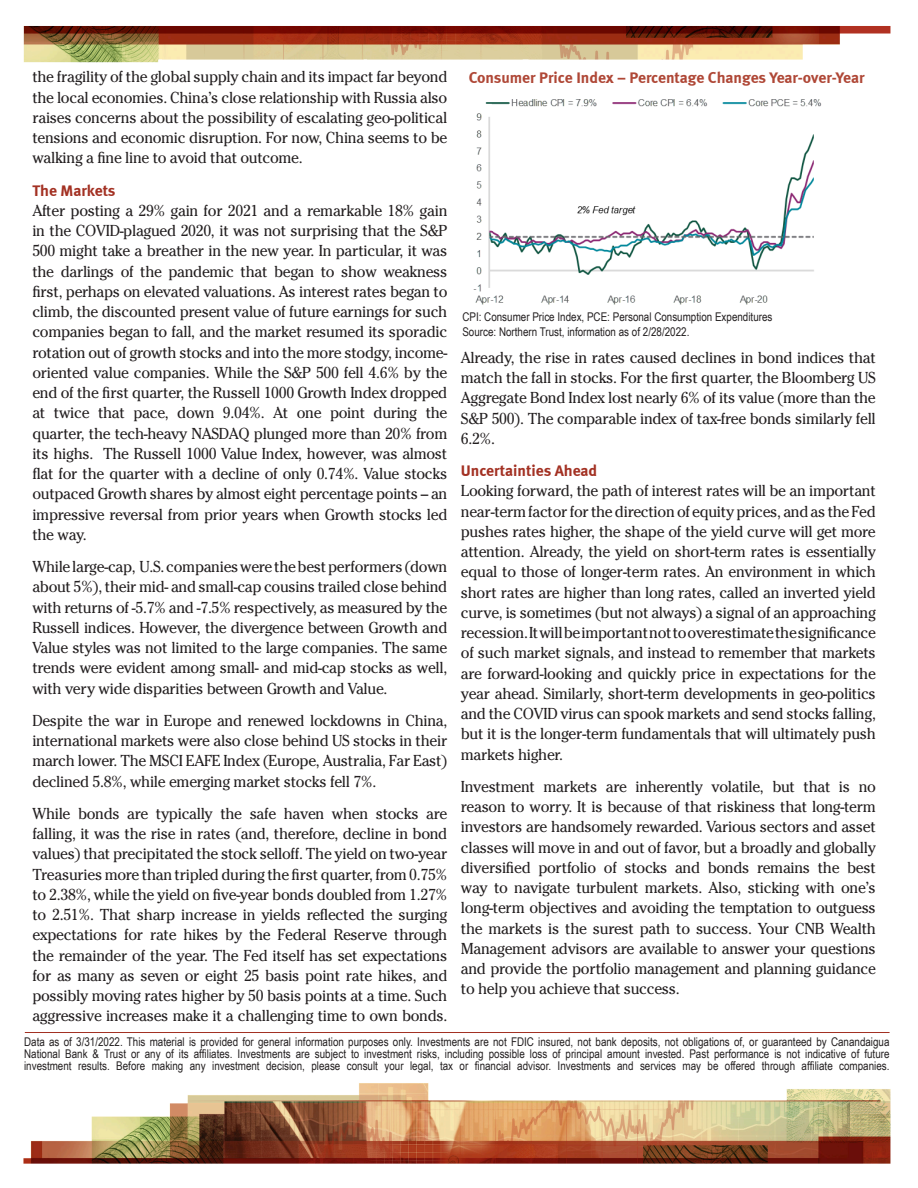
<style>
.page{position:relative;width:918px;height:1188px;background:#fff}
.page>*{position:absolute;margin:0;border:0;box-sizing:border-box;transform-origin:0 0}
.t1{font:15.75px/20.2px "Cheltenham Std";letter-spacing:-.02em;color:#231f20;text-align:justify;scale:.96 1}
.t2{font:15.75px "Meta Bold LF";letter-spacing:-.005em;color:#af4736}
.t3{font:15.75px "Meta Bold LF";color:#a33123}
.t4{font:12px/12px "Arial Narrow";color:#231f20;text-align:justify}
</style>
<div class="page">
<img style="left:23px;top:26px;width:868px;height:37px">
<img style="left:23px;top:1083px;width:868px;height:81px">
<hr style="left:25px;top:1032px;width:865px;height:1px;background:#a33123">
<img style="left:473px;top:99px;width:349px;height:206px">
<p class="t1" style="left:32px;top:67px;width:434px">the fragility of the global supply chain and its impact far beyond the local economies. China’s close relationship with Russia also raises concerns about the possibility of escalating geo-political tensions and economic disruption. For now, China seems to be walking a fine line to avoid that outcome.</p>
<p class="t3" style="left:32px;top:181px;width:85px">The Markets</p>
<p class="t1" style="left:32px;top:200px;width:434px">After posting a 29% gain for 2021 and a remarkable 18% gain in the COVID-plagued 2020, it was not surprising that the S&amp;P 500 might take a breather in the new year. In particular, it was the darlings of the pandemic that began to show weakness first, perhaps on elevated valuations. As interest rates began to climb, the discounted present value of future earnings for such companies began to fall, and the market resumed its sporadic rotation out of growth stocks and into the more stodgy, income&shy;oriented value companies. While the S&amp;P 500 fell 4.6% by the end of the first quarter, the Russell 1000 Growth Index dropped at twice that pace, down 9.04%. At one point during the quarter, the tech-heavy NASDAQ plunged more than 20% from its highs. The Russell 1000 Value Index, however, was almost flat for the quarter with a decline of only 0.74%. Value stocks outpaced Growth shares by almost eight percentage points – an impressive reversal from prior years when Growth stocks led the way.</p>
<p class="t1" style="left:32px;top:557px;width:434px">While large-cap, U.S. companies were the best performers (down about 5%), their mid- and small-cap cousins trailed close behind with returns of -5.7% and -7.5% respectively, as measured by the Russell indices. However, the divergence between Growth and Value styles was not limited to the large companies. The same trends were evident among small- and mid-cap stocks as well, with very wide disparities between Growth and Value.</p>
<p class="t1" style="left:32px;top:710px;width:434px">Despite the war in Europe and renewed lockdowns in China, international markets were also close behind US stocks in their march lower. The MSCI EAFE Index (Europe, Australia, Far East) declined 5.8%, while emerging market stocks fell 7%.</p>
<p class="t1" style="left:32px;top:803px;width:434px">While bonds are typically the safe haven when stocks are falling, it was the rise in rates (and, therefore, decline in bond values) that precipitated the stock selloff. The yield on two-year Treasuries more than tripled during the first quarter, from 0.75% to 2.38%, while the yield on five-year bonds doubled from 1.27% to 2.51%. That sharp increase in yields reflected the surging expectations for rate hikes by the Federal Reserve through the remainder of the year. The Fed itself has set expectations for as many as seven or eight 25 basis point rate hikes, and possibly moving rates higher by 50 basis points at a time. Such aggressive increases make it a challenging time to own bonds.</p>
<p class="t2" style="left:469px;top:68px;width:397px">Consumer Price Index – Percentage Changes Year-over-Year</p>
<p class="t4" style="left:462px;top:311px;width:312px">CPI: Consumer Price Index, PCE: Personal Consumption Expenditures</p>
<p class="t4" style="left:462px;top:325px;width:229px">Source: Northern Trust, information as of 2/28/2022.</p>
<p class="t1" style="left:461px;top:347px;width:434px">Already, the rise in rates caused declines in bond indices that match the fall in stocks. For the first quarter, the Bloomberg US Aggregate Bond Index lost nearly 6% of its value (more than the S&amp;P 500). The comparable index of tax-free bonds similarly fell 6.2%.</p>
<p class="t3" style="left:461px;top:461px;width:138px">Uncertainties Ahead</p>
<p class="t1" style="left:461px;top:481px;width:434px">Looking forward, the path of interest rates will be an important near-term factor for the direction of equity prices, and as the Fed pushes rates higher, the shape of the yield curve will get more attention. Already, the yield on short-term rates is essentially equal to those of longer-term rates. An environment in which short rates are higher than long rates, called an inverted yield curve, is sometimes (but not always) a signal of an approaching recession. It will be important not to overestimate the significance of such market signals, and instead to remember that markets are forward-looking and quickly price in expectations for the year ahead. Similarly, short-term developments in geo-politics and the COVID virus can spook markets and send stocks falling, but it is the longer-term fundamentals that will ultimately push markets higher.</p>
<p class="t1" style="left:461px;top:776px;width:434px">Investment markets are inherently volatile, but that is no reason to worry. It is because of that riskiness that long-term investors are handsomely rewarded. Various sectors and asset classes will move in and out of favor, but a broadly and globally diversified portfolio of stocks and bonds remains the best way to navigate turbulent markets. Also, sticking with one’s long-term objectives and avoiding the temptation to outguess the markets is the surest path to success. Your CNB Wealth Management advisors are available to answer your questions and provide the portfolio management and planning guidance to help you achieve that success.</p>
<p class="t4" style="left:24px;top:1036px;width:867px">Data as of 3/31/2022. This material is provided for general information purposes only. Investments are not FDIC insured, not bank deposits, not obligations of, or guaranteed by Canandaigua National Bank &amp; Trust or any of its affiliates. Investments are subject to investment risks, including possible loss of principal amount invested. Past performance is not indicative of future investment results. Before making any investment decision, please consult your legal, tax or financial advisor. Investments and services may be offered through affiliate companies.</p>
</div>
